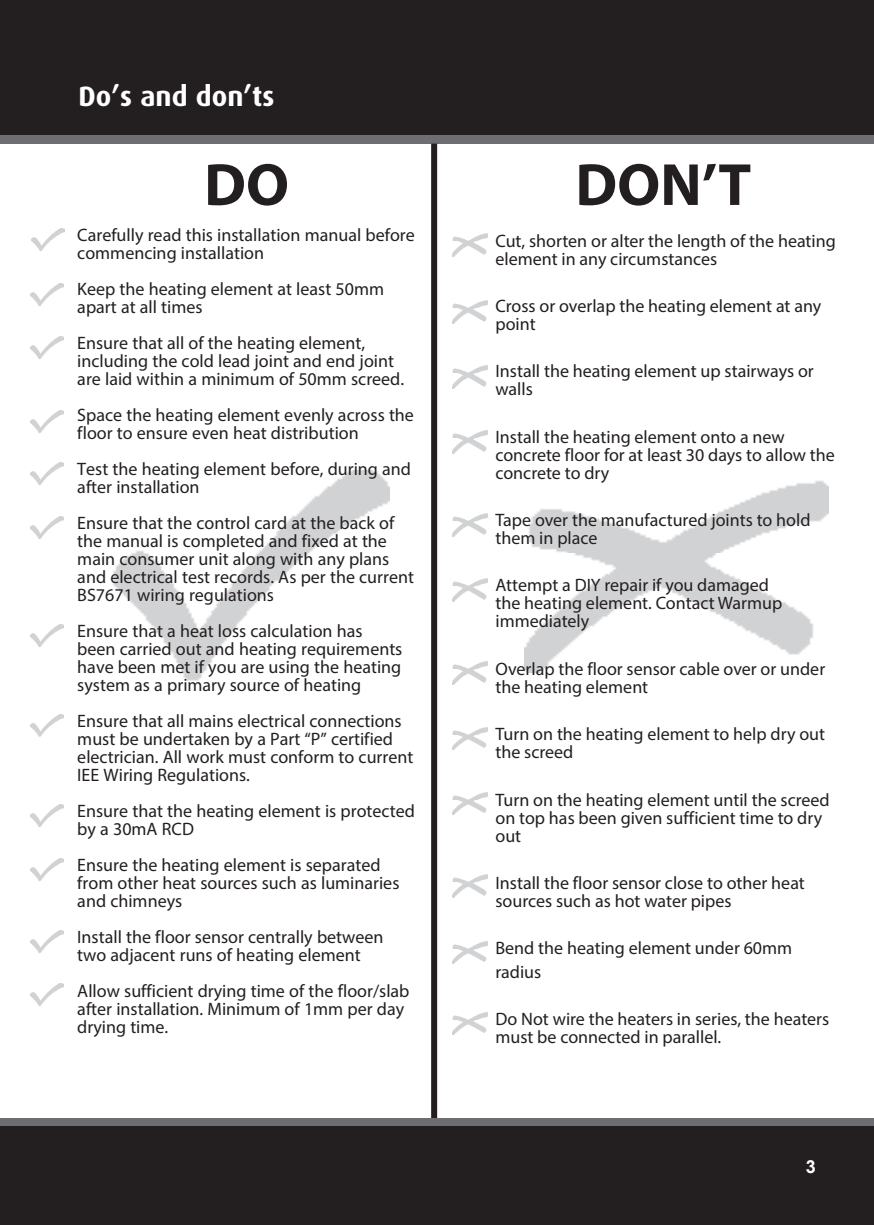
<style>
.page{position:relative;width:874px;height:1225px;background:#fff}
.page>*{position:absolute;margin:0;border:0;box-sizing:border-box;transform-origin:0 0}
.t1{font:700 60px "Myriad Pro";color:#231f20}
.t2{font:700 28px "Dax";color:#fff}
.t3{font:18px/18px "Myriad Pro";color:#231f20}
.t4{font:700 18px "Arial";color:#fff}
</style>
<div class="page">
<div style="left:0;top:0;width:873px;height:144px;background:#6d6e71"></div>
<div style="left:0;top:0;width:873px;height:134px;background:#231f20"></div>
<img style="left:113px;top:470px;width:276px;height:211px">
<img style="left:31px;top:228px;width:33px;height:23px">
<img style="left:30px;top:284px;width:33px;height:22px">
<img style="left:30px;top:337px;width:33px;height:22px">
<img style="left:30px;top:410px;width:33px;height:23px">
<img style="left:30px;top:462px;width:33px;height:23px">
<img style="left:30px;top:517px;width:33px;height:22px">
<img style="left:30px;top:625px;width:33px;height:22px">
<img style="left:30px;top:714px;width:33px;height:23px">
<img style="left:30px;top:804px;width:33px;height:23px">
<img style="left:30px;top:858px;width:33px;height:23px">
<img style="left:30px;top:930px;width:33px;height:23px">
<img style="left:30px;top:983px;width:33px;height:23px">
<img style="left:524px;top:480px;width:304px;height:192px">
<img style="left:452px;top:233px;width:35px;height:23px">
<img style="left:452px;top:300px;width:35px;height:23px">
<img style="left:452px;top:365px;width:35px;height:23px">
<img style="left:452px;top:430px;width:35px;height:23px">
<img style="left:452px;top:513px;width:35px;height:23px">
<img style="left:452px;top:578px;width:35px;height:23px">
<img style="left:452px;top:661px;width:35px;height:23px">
<img style="left:452px;top:727px;width:35px;height:22px">
<img style="left:452px;top:792px;width:35px;height:23px">
<img style="left:452px;top:874px;width:35px;height:23px">
<img style="left:452px;top:941px;width:35px;height:22px">
<img style="left:452px;top:1012px;width:35px;height:22px">
<div style="left:431px;top:144px;width:6px;height:974px;background:#231f20"></div>
<div style="left:0;top:1118px;width:873px;height:107px;background:#6d6e71"></div>
<div style="left:0;top:1126px;width:873px;height:99px;background:#231f20"></div>
<h2 class="t2" style="left:79px;top:83px;width:197px">Do’s and don’ts</h2>
<h1 class="t1" style="left:204px;top:162px;width:86px">DO</h1>
<p class="t3" style="left:77px;top:227px;width:339px">Carefully read this installation manual before commencing installation</p>
<p class="t3" style="left:77px;top:281px;width:308px">Keep the heating element at least 50mm apart at all times</p>
<p class="t3" style="left:77px;top:335px;width:328px">Ensure that all of the heating element, including the cold lead joint and end joint are laid within a minimum of 50mm screed.</p>
<p class="t3" style="left:77px;top:407px;width:338px">Space the heating element evenly across the floor to ensure even heat distribution</p>
<p class="t3" style="left:77px;top:461px;width:335px">Test the heating element before, during and after installation</p>
<p class="t3" style="left:77px;top:515px;width:338px">Ensure that the control card at the back of the manual is completed and fixed at the main consumer unit along with any plans and electrical test records. As per the current BS7671 wiring regulations</p>
<p class="t3" style="left:77px;top:623px;width:326px">Ensure that a heat loss calculation has been carried out and heating requirements have been met if you are using the heating system as a primary source of heating</p>
<p class="t3" style="left:77px;top:713px;width:337px">Ensure that all mains electrical connections must be undertaken by a Part “P” certified electrician. All work must conform to current IEE Wiring Regulations.</p>
<p class="t3" style="left:77px;top:803px;width:339px">Ensure that the heating element is protected by a 30mA RCD</p>
<p class="t3" style="left:77px;top:857px;width:323px">Ensure the heating element is separated from other heat sources such as luminaries and chimneys</p>
<p class="t3" style="left:77px;top:929px;width:307px">Install the floor sensor centrally between two adjacent runs of heating element</p>
<p class="t3" style="left:77px;top:983px;width:333px">Allow sufficient drying time of the floor/slab after installation. Minimum of 1mm per day drying time.</p>
<h1 class="t1" style="left:575px;top:162px;width:177px">DON’T</h1>
<p class="t3" style="left:495px;top:233px;width:342px">Cut, shorten or alter the length of the heating element in any circumstances</p>
<p class="t3" style="left:495px;top:298px;width:327px">Cross or overlap the heating element at any point</p>
<p class="t3" style="left:495px;top:364px;width:320px">Install the heating element up stairways or walls</p>
<p class="t3" style="left:495px;top:429px;width:341px">Install the heating element onto a new concrete floor for at least 30 days to allow the concrete to dry</p>
<p class="t3" style="left:495px;top:512px;width:316px">Tape over the manufactured joints to hold them in place</p>
<p class="t3" style="left:495px;top:578px;width:288px">Attempt a DIY repair if you damaged the heating element. Contact Warmup immediately</p>
<p class="t3" style="left:495px;top:661px;width:331px">Overlap the floor sensor cable over or under the heating element</p>
<p class="t3" style="left:495px;top:726px;width:331px">Turn on the heating element to help dry out the screed</p>
<p class="t3" style="left:495px;top:792px;width:335px">Turn on the heating element until the screed on top has been given sufficient time to dry out</p>
<p class="t3" style="left:495px;top:875px;width:311px">Install the floor sensor close to other heat sources such as hot water pipes</p>
<p class="t3" style="left:495px;top:938px;width:298px;line-height:23.6px">Bend the heating element under 60mm radius</p>
<p class="t3" style="left:495px;top:1011px;width:335px">Do Not wire the heaters in series, the heaters must be connected in parallel.</p>
<p class="t4" style="left:805px;top:1156px;width:12px">3</p>
</div>
